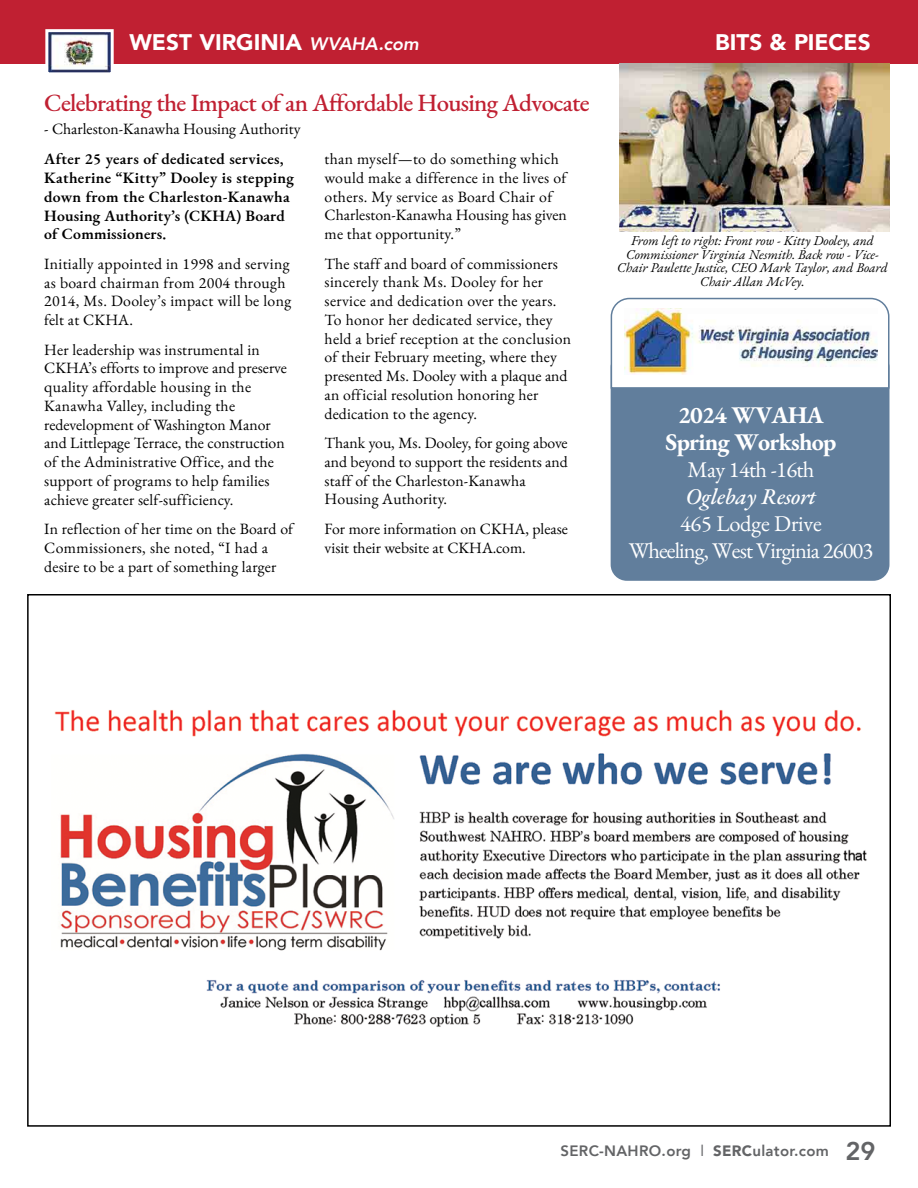
<style>
.page{position:relative;width:918px;height:1188px;background:#fff}
.page>*{position:absolute;margin:0;border:0;box-sizing:border-box;transform-origin:0 0}
.t1{font:500 24.75px "EB Garamond";letter-spacing:-.03em;color:#c02032}
.t2{font:700 24px/27px "EB Garamond";letter-spacing:-.03em;color:#fff;text-align:center}
.t3{font:22.5px/27px "EB Garamond";letter-spacing:-.04em;color:#fff;text-align:center}
.t4{font:900 22.5px "Avenir";letter-spacing:-.005em;color:#fff}
.t5{font:italic 500 22.5px "EB Garamond";letter-spacing:-.01em;color:#fff}
.t6{font:15.75px/18.8px "EB Garamond";letter-spacing:.01em;color:#000}
.t7{font:600 15.75px/18.8px "EB Garamond";letter-spacing:.02em;color:#000}
.t8{font:800 15px "Avenir";letter-spacing:.02em;color:#636466}
.t9{font:italic 13.5px/13.5px "EB Garamond";color:#000;text-align:center}
.s1{font-weight:800;font-style:italic;font-size:18px}
.s2{font-weight:400}
.s3{font-weight:900}
.s4{font-size:25.5px}
</style>
<div class="page">
<div style="left:0;top:0;width:918px;height:63px;background:#c02032"></div>
<img style="left:49px;top:33px;width:61px;height:38px">
<div style="left:45px;top:29px;width:69px;height:46px;border:3px solid #fff"></div>
<img style="left:54px;top:710px;width:813px;height:317px">
<img style="left:620px;top:63px;width:269px;height:169px">
<div style="left:611px;top:351px;width:279px;height:230px;background:#617e9c;border-radius:16px"></div>
<img style="left:610px;top:297px;width:280px;height:92px">
<h3 class="t4" style="left:130px;top:23px;width:291px">WEST VIRGINIA <span class="s1">WVAHA.com</span></h3>
<h3 class="t4" style="left:715px;top:23px;width:157px">BITS &amp; PIECES</h3>
<h1 class="t1" style="left:44px;top:87px;width:547px">Celebrating the Impact of an Affordable Housing Advocate</h1>
<p class="t6" style="left:44px;top:119px;width:258px">- Charleston-Kanawha Housing Authority</p>
<p class="t7" style="left:44px;top:150px;width:251px">After 25 years of dedicated services,<br>Katherine “Kitty” Dooley is stepping down from the Charleston-Kanawha<br>Housing Authority’s (CKHA) Board of Commissioners.</p>
<p class="t6" style="left:44px;top:254px;width:248px">Initially appointed in 1998 and serving as board chairman from 2004 through<br>2014, Ms. Dooley’s impact will be long felt at CKHA.</p>
<p class="t6" style="left:44px;top:340px;width:244px">Her leadership was instrumental in CKHA’s efforts to improve and preserve quality affordable housing in the Kanawha Valley, including the redevelopment of Washington Manor and Littlepage Terrace, the construction of the Administrative Office, and the support of programs to help families achieve greater self-sufficiency.</p>
<p class="t6" style="left:44px;top:520px;width:251px">In reflection of her time on the Board of<br>Commissioners, she noted, “I had a desire to be a part of something larger</p>
<p class="t6" style="left:325px;top:150px;width:244px">than myself—to do something which would make a difference in the lives of others. My service as Board Chair of Charleston-Kanawha Housing has given me that opportunity.”</p>
<p class="t6" style="left:325px;top:254px;width:248px">The staff and board of commissioners sincerely thank Ms. Dooley for her service and dedication over the years.<br>To honor her dedicated service, they held a brief reception at the conclusion of their February meeting, where they presented Ms. Dooley with a plaque and an official resolution honoring her dedication to the agency.</p>
<p class="t6" style="left:325px;top:434px;width:245px">Thank you, Ms. Dooley, for going above and beyond to support the residents and staff of the Charleston-Kanawha<br>Housing Authority.</p>
<p class="t6" style="left:325px;top:519px;width:245px">For more information on CKHA, please visit their website at CKHA.com.</p>
<p class="t9" style="left:617px;top:234px;width:272px">From left to right: Front row - Kitty Dooley, and Commissioner Virginia Nesmith. Back row - Vice-Chair Paulette Justice, CEO Mark Taylor, and Board Chair Allan McVey.</p>
<h2 class="t2" style="left:666px;top:402px;width:172px">2024 WVAHA<br>Spring Workshop</h2>
<h3 class="t3" style="left:688px;top:456px;width:128px">May 14th -16th</h3>
<h3 class="t5" style="left:686px;top:482px;width:132px">Oglebay Resort</h3>
<h3 class="t3" style="left:629px;top:510px;width:246px">465 Lodge Drive<br>Wheeling, West Virginia 26003</h3>
<p class="t8" style="left:561px;top:1139px;width:317px">SERC-NAHRO.org <span class="s2">l</span> <span class="s3">SERC</span>ulator.com <span class="s4">29</span></p>
</div>
